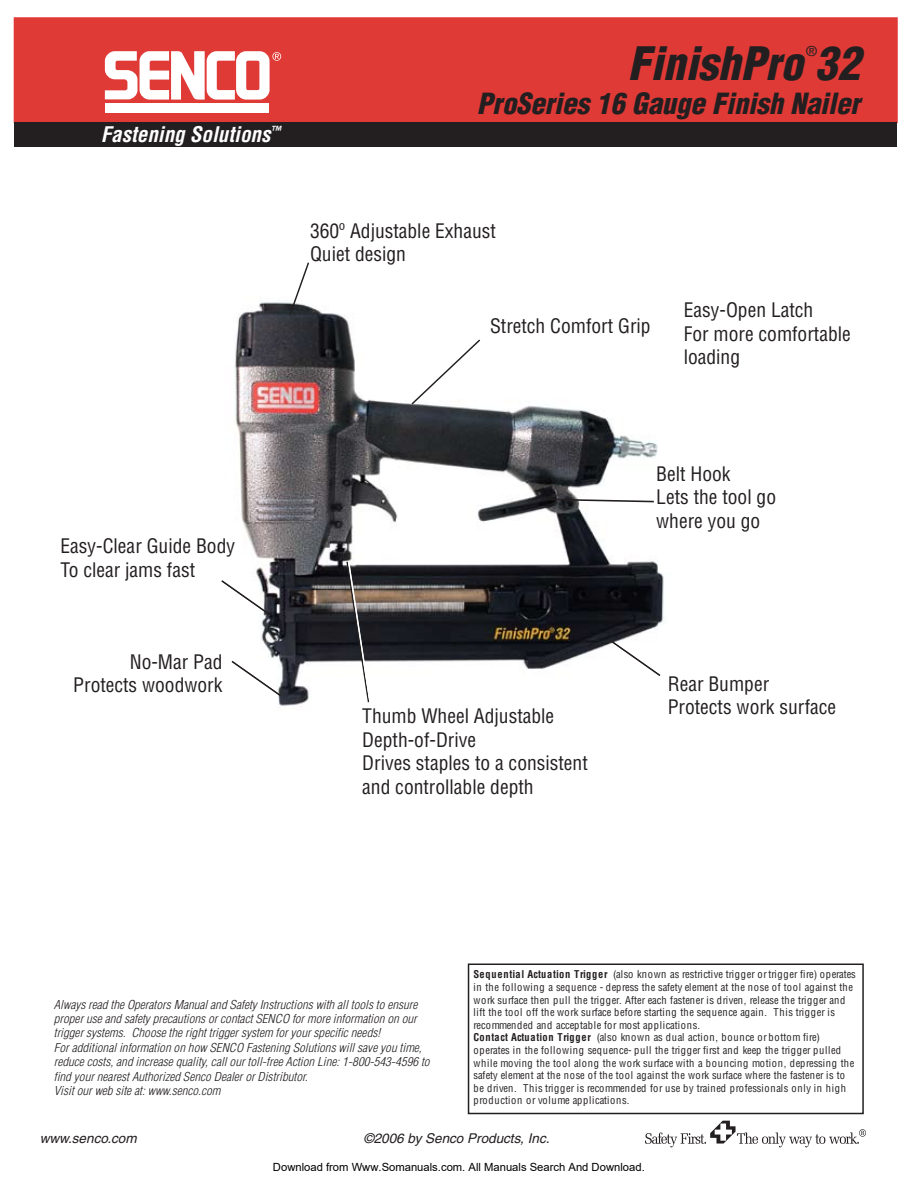
<style>
.page{position:relative;width:918px;height:1188px;background:#fff}
.page>*{position:absolute;margin:0;border:0;box-sizing:border-box;transform-origin:0 0}
.t1{font:italic 900 condensed 45px "Helvetica";color:#231f20}
.t2{font:italic 900 condensed 28.5px "Helvetica";color:#231f20}
.t3{font:italic 700 condensed 21px "Helvetica";color:#fff}
.t4{font:condensed 19.5px/23.4px "Helvetica";color:#231f20}
.t5{font:13.95px "Helvetica";color:#231f20}
.t6{font:italic 13.5px "Helvetica";color:#231f20}
.t7{font:italic 300 condensed 12px/14.4px "Helvetica";color:#231f20;scale:1.08 1}
.t8{font:11.25px "Arial";color:#000}
.t9{font:condensed 10.5px/12.6px "Helvetica";letter-spacing:.01em;color:#231f20}
.s1{font-weight:700}
</style>
<div class="page">
<div style="left:14px;top:18px;width:883px;height:104px;background:#e03a37"></div>
<div style="left:14px;top:17px;width:884px;height:106px;border:2px solid #e03a37"></div>
<div style="left:14px;top:122px;width:883px;height:25px;background:#231f20"></div>
<div style="left:105px;top:103px;width:164px;height:10px;background:#fff"></div>
<svg style="left:105px;top:51px;width:176px;height:49px"></svg>
<img style="left:234px;top:302px;width:431px;height:404px">
<svg style="left:542px;top:498px;width:113px;height:5px"></svg>
<svg style="left:410px;top:338px;width:72px;height:68px"></svg>
<svg style="left:231px;top:659px;width:52px;height:39px"></svg>
<svg style="left:221px;top:579px;width:51px;height:38px"></svg>
<svg style="left:288px;top:262px;width:22px;height:55px"></svg>
<svg style="left:609px;top:639px;width:53px;height:38px"></svg>
<svg style="left:345px;top:560px;width:27px;height:144px"></svg>
<div style="left:468px;top:964px;width:396px;height:150px;border:2px solid #231f20"></div>
<svg style="left:645px;top:1121px;width:221px;height:26px"></svg>
<h3 class="t3" style="left:101px;top:121px;width:182px">Fastening Solutions<sup>™</sup></h3>
<h3 class="t5" style="left:807px;top:43px;width:12px">®</h3>
<h2 class="t2" style="left:477px;top:86px;width:385px">ProSeries 16 Gauge Finish Nailer</h2>
<h1 class="t1" style="left:628px;top:35px;width:233px">FinishPro 32</h1>
<h3 class="t4" style="left:310px;top:219px;width:187px">360º Adjustable Exhaust<br>Quiet design</h3>
<h3 class="t4" style="left:490px;top:315px;width:162px">Stretch Comfort Grip</h3>
<h3 class="t4" style="left:684px;top:298px;width:169px">Easy-Open Latch<br>For more comfortable loading</h3>
<h3 class="t4" style="left:61px;top:535px;width:176px">Easy-Clear Guide Body<br>To clear jams fast</h3>
<h3 class="t4" style="left:73px;top:650px;width:151px;text-align:right">No-Mar Pad<br>Protects woodwork</h3>
<h3 class="t4" style="left:362px;top:704px;width:227px">Thumb Wheel Adjustable<br>Depth-of-Drive<br>Drives staples to a consistent and controllable depth</h3>
<h3 class="t4" style="left:656px;top:462px;width:121px">Belt Hook<br>Lets the tool go where you go</h3>
<h3 class="t4" style="left:668px;top:672px;width:170px">Rear Bumper<br>Protects work surface</h3>
<p class="t7" style="left:54px;top:997px;width:350px">Always read the Operators Manual and Safety Instructions with all tools to ensure proper use and safety precautions or contact SENCO for more information on our trigger systems. Choose the right trigger system for your specific needs!<br>For additional information on how SENCO Fastening Solutions will save you time, reduce costs, and increase quality, call our toll-free Action Line: 1-800-543-4596 to find your nearest Authorized Senco Dealer or Distributor.<br>Visit our web site at: www.senco.com</p>
<p class="t9" style="left:474px;top:968px;width:384px"><span class="s1">Sequential Actuation Trigger</span> (also known as restrictive trigger or trigger fire) operates in the following a sequence - depress the safety element at the nose of tool against the work surface then pull the trigger. After each fastener is driven, release the trigger and lift the tool off the work surface before starting the sequence again. This trigger is recommended and acceptable for most applications.<br><span class="s1">Contact Actuation Trigger</span> (also known as dual action, bounce or bottom fire) operates in the following sequence- pull the trigger first and keep the trigger pulled while moving the tool along the work surface with a bouncing motion, depressing the safety element at the nose of the tool against the work surface where the fastener is to be driven. This trigger is recommended for use by trained professionals only in high production or volume applications.</p>
<p class="t6" style="left:40px;top:1131px;width:98px">www.senco.com</p>
<p class="t6" style="left:364px;top:1131px;width:187px">©2006 by Senco Products, Inc.</p>
<p class="t8" style="left:273px;top:1160px;width:373px">Download from Www.Somanuals.com. All Manuals Search And Download.</p>
</div>
